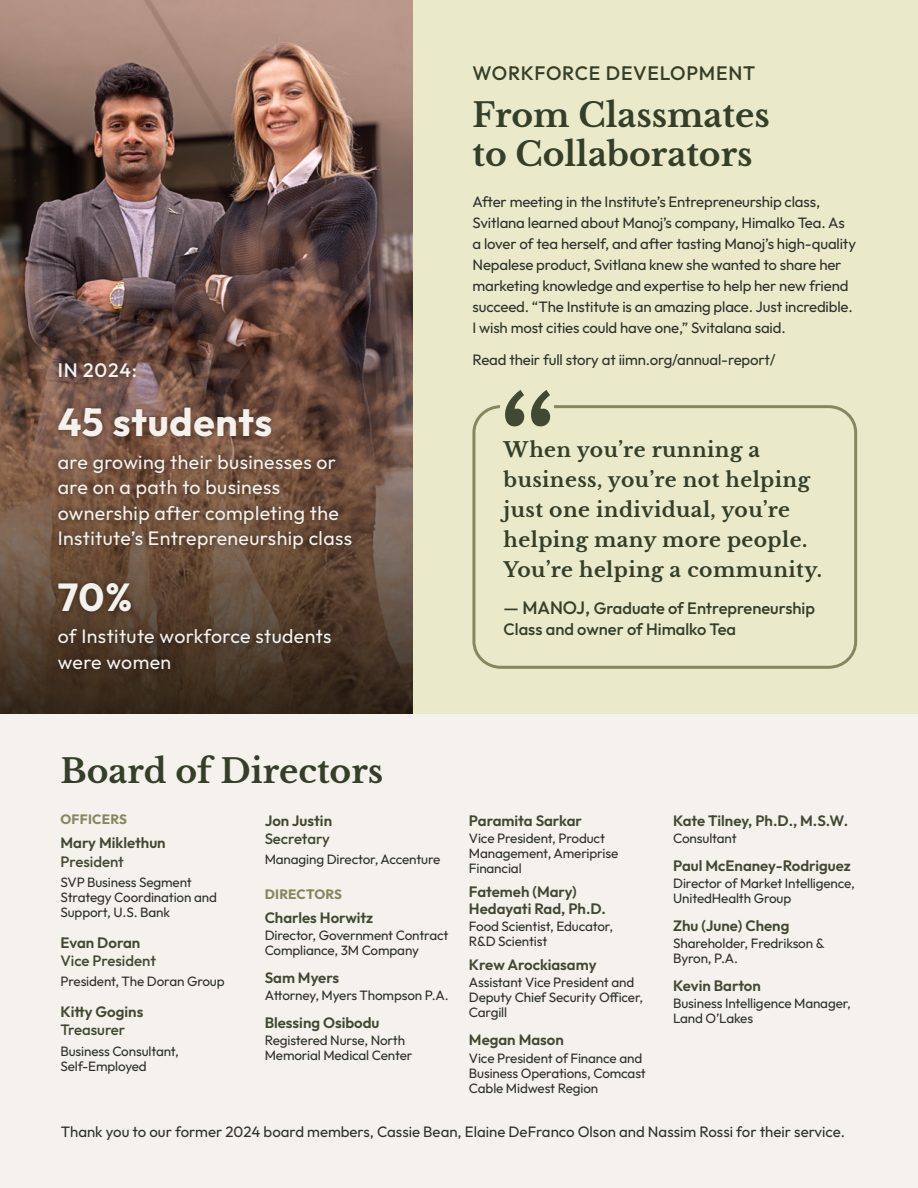
<style>
.page{position:relative;width:918px;height:1188px;background:#f5f1ed}
.page>*{position:absolute;margin:0;border:0;box-sizing:border-box;transform-origin:0 0}
.t1{font:700 39px "Outfit";letter-spacing:.02em;color:#f5f1ed}
.t2{font:700 33px/39.6px "Libre Baskerville";color:#343e28}
.t3{font:700 20.25px/30px "Libre Baskerville";letter-spacing:.02em;color:#343e28}
.t4{font:19.5px/25.5px "Outfit";letter-spacing:.02em;color:#f5f1ed}
.t5{font:500 19.5px "Outfit";letter-spacing:.04em;color:#343e28}
.t6{font:500 19.5px "Outfit";letter-spacing:.04em;color:#f5f1ed}
.t7{font:500 16.5px/21px "Outfit";color:#343e28}
.t8{font:15px/21px "Outfit";letter-spacing:-.01em;color:#2d312a}
.t9{font:600 15px/17.2px "Outfit";color:#414932}
.t10{font:500 15px "Outfit";color:#414932}
.t11{font:13.5px/15px "Outfit";letter-spacing:-.01em;color:#2d312a}
.t12{font:700 13.5px "Outfit";letter-spacing:.02em;color:#86875f}
.s1{font-size:18px}
</style>
<div class="page">
<div style="left:0;top:0;width:918px;height:714px;background:#eaeacb"></div>
<div style="left:472px;top:405px;width:385px;height:264px;border:3px solid #86875f;border-radius:26px"></div>
<div style="left:501px;top:397px;width:53px;height:16px;background:#eaeacb"></div>
<svg style="left:505px;top:390px;width:45px;height:36px"></svg>
<img style="left:0;top:0;width:413px;height:245px">
<svg style="left:0;top:245px;width:413px;height:469px"></svg>
<div style="left:52px;top:356px;width:306px;height:319px;background:#000;opacity:.45"></div>
<h3 class="t6" style="left:58px;top:357px;width:81px">IN 2024:</h3>
<h1 class="t1" style="left:58px;top:397px;width:216px">45 students</h1>
<h3 class="t4" style="left:58px;top:449px;width:296px">are growing their businesses or are on a path to business ownership after completing the<br>Institute’s Entrepreneurship class</h3>
<h1 class="t1" style="left:58px;top:571px;width:76px">70%</h1>
<h3 class="t4" style="left:58px;top:624px;width:275px">of Institute workforce students were women</h3>
<h3 class="t5" style="left:472px;top:61px;width:284px">WORKFORCE DEVELOPMENT</h3>
<h2 class="t2" style="left:472px;top:95px;width:299px">From Classmates to Collaborators</h2>
<p class="t8" style="left:472px;top:192px;width:385px">After meeting in the Institute’s Entrepreneurship class, Svitlana learned about Manoj’s company, Himalko Tea. As a lover of tea herself, and after tasting Manoj’s high-quality Nepalese product, Svitlana knew she wanted to share her marketing knowledge and expertise to help her new friend succeed. “The Institute is an amazing place. Just incredible.<br>I wish most cities could have one,” Svitalana said.</p>
<p class="t8" style="left:472px;top:350px;width:305px">Read their full story at iimn.org/annual-report/</p>
<h3 class="t3" style="left:504px;top:435px;width:320px">When you’re running a business, you’re not helping just one individual, you’re helping many more people.<br>You’re helping a community.</h3>
<p class="t7" style="left:504px;top:598px;width:313px"><span class="s1">— MANOJ,</span> Graduate of Entrepreneurship<br>Class and owner of Himalko Tea</p>
<h2 class="t2" style="left:60px;top:751px;width:324px">Board of Directors</h2>
<p class="t12" style="left:60px;top:810px;width:68px">OFFICERS</p>
<p class="t9" style="left:60px;top:835px;width:107px">Mary Miklethun</p>
<p class="t10" style="left:60px;top:851px;width:65px">President</p>
<p class="t11" style="left:60px;top:875px;width:158px">SVP Business Segment<br>Strategy Coordination and<br>Support, U.S. Bank</p>
<p class="t9" style="left:60px;top:934px;width:81px">Evan Doran</p>
<p class="t10" style="left:60px;top:951px;width:97px">Vice President</p>
<p class="t11" style="left:60px;top:974px;width:166px">President, The Doran Group</p>
<p class="t9" style="left:60px;top:1004px;width:84px">Kitty Gogins</p>
<p class="t10" style="left:60px;top:1020px;width:66px">Treasurer</p>
<p class="t11" style="left:60px;top:1044px;width:120px">Business Consultant,<br>Self-Employed</p>
<p class="t9" style="left:265px;top:812px;width:69px">Jon Justin</p>
<p class="t10" style="left:265px;top:829px;width:67px">Secretary</p>
<p class="t11" style="left:265px;top:853px;width:177px">Managing Director, Accenture</p>
<p class="t12" style="left:265px;top:885px;width:79px">DIRECTORS</p>
<p class="t9" style="left:265px;top:910px;width:110px">Charles Horwitz</p>
<p class="t11" style="left:265px;top:928px;width:185px">Director, Government Contract<br>Compliance, 3M Company</p>
<p class="t9" style="left:265px;top:970px;width:76px">Sam Myers</p>
<p class="t11" style="left:265px;top:988px;width:185px">Attorney, Myers Thompson P.A.</p>
<p class="t9" style="left:265px;top:1015px;width:116px">Blessing Osibodu</p>
<p class="t11" style="left:265px;top:1034px;width:149px">Registered Nurse, North<br>Memorial Medical Center</p>
<p class="t9" style="left:469px;top:812px;width:115px">Paramita Sarkar</p>
<p class="t11" style="left:469px;top:831px;width:151px">Vice President, Product<br>Management, Ameriprise<br>Financial</p>
<p class="t9" style="left:469px;top:884px;width:139px">Fatemeh (Mary)<br>Hedayati Rad, Ph.D.</p>
<p class="t11" style="left:469px;top:919px;width:146px">Food Scientist, Educator,<br>R&amp;D Scientist</p>
<p class="t9" style="left:469px;top:957px;width:129px">Krew Arockiasamy</p>
<p class="t11" style="left:469px;top:976px;width:176px">Assistant Vice President and<br>Deputy Chief Security Officer,<br>Cargill</p>
<p class="t9" style="left:469px;top:1032px;width:96px">Megan Mason</p>
<p class="t11" style="left:469px;top:1051px;width:178px">Vice President of Finance and<br>Business Operations, Comcast<br>Cable Midwest Region</p>
<p class="t9" style="left:673px;top:812px;width:176px">Kate Tilney, Ph.D., M.S.W.</p>
<p class="t11" style="left:673px;top:831px;width:65px">Consultant</p>
<p class="t9" style="left:673px;top:858px;width:179px">Paul McEnaney-Rodriguez</p>
<p class="t11" style="left:673px;top:876px;width:183px">Director of Market Intelligence,<br>UnitedHealth Group</p>
<p class="t9" style="left:673px;top:918px;width:118px">Zhu (June) Cheng</p>
<p class="t11" style="left:673px;top:936px;width:153px">Shareholder, Fredrikson &amp;<br>Byron, P.A.</p>
<p class="t9" style="left:673px;top:978px;width:89px">Kevin Barton</p>
<p class="t11" style="left:673px;top:997px;width:179px">Business Intelligence Manager,<br>Land O’Lakes</p>
<p class="t8" style="left:61px;top:1122px;width:786px">Thank you to our former 2024 board members, Cassie Bean, Elaine DeFranco Olson and Nassim Rossi for their service.</p>
</div>
